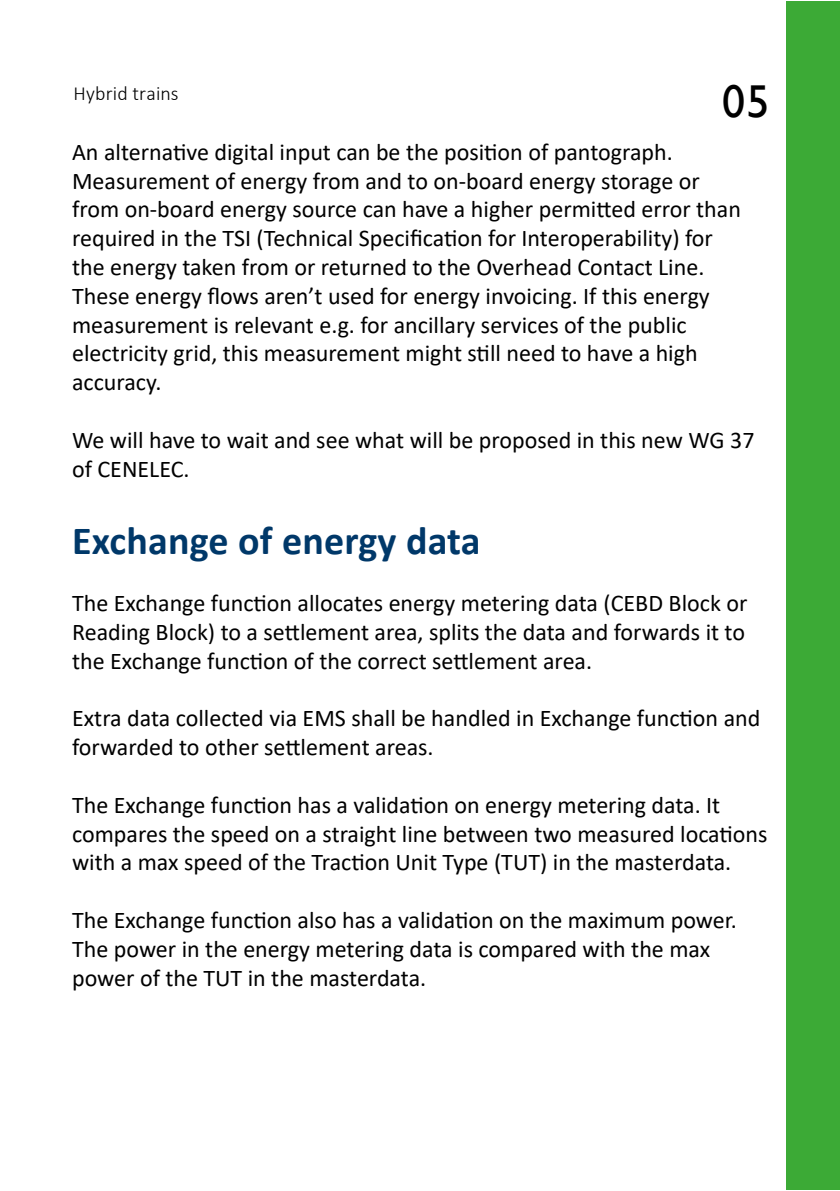
<style>
.page{position:relative;width:840px;height:1191px;background:#fff}
.page>*{position:absolute;margin:0;border:0;box-sizing:border-box;transform-origin:0 0}
.t1{font:46px "Gill Sans";color:#000}
.t2{font:700 40px "Calibri";letter-spacing:.005em;color:#003869}
.t3{font:24px/28.8px "Calibri";color:#000}
.t4{font:300 20px "Calibri";letter-spacing:.005em;color:#000}
</style>
<div class="page">
<div style="left:785px;top:1px;width:54px;height:1188px;background:#3caa36"></div>
<p class="t4" style="left:73px;top:81px;width:106px">Hybrid trains</p>
<h1 class="t1" style="left:721px;top:75px;width:49px">05</h1>
<p class="t3" style="left:72px;top:137px;width:670px">An alternative digital input can be the position of pantograph.<br>Measurement of energy from and to on-board energy storage or from on-board energy source can have a higher permitted error than required in the TSI (Technical Specification for Interoperability) for the energy taken from or returned to the Overhead Contact Line.<br>These energy flows aren’t used for energy invoicing. If this energy measurement is relevant e.g. for ancillary services of the public electricity grid, this measurement might still need to have a high accuracy.</p>
<p class="t3" style="left:72px;top:425px;width:683px">We will have to wait and see what will be proposed in this new WG 37 of CENELEC.</p>
<h2 class="t2" style="left:72px;top:512px;width:410px">Exchange of energy data</h2>
<p class="t3" style="left:72px;top:588px;width:676px;text-align:justify">The Exchange function allocates energy metering data (CEBD Block or Reading Block) to a settlement area, splits the data and forwards it to the Exchange function of the correct settlement area.</p>
<p class="t3" style="left:72px;top:703px;width:689px">Extra data collected via EMS shall be handled in Exchange function and forwarded to other settlement areas.</p>
<p class="t3" style="left:72px;top:790px;width:696px">The Exchange function has a validation on energy metering data. It compares the speed on a straight line between two measured locations with a max speed of the Traction Unit Type (TUT) in the masterdata.</p>
<p class="t3" style="left:72px;top:905px;width:666px">The Exchange function also has a validation on the maximum power.<br>The power in the energy metering data is compared with the max power of the TUT in the masterdata.</p>
</div>
